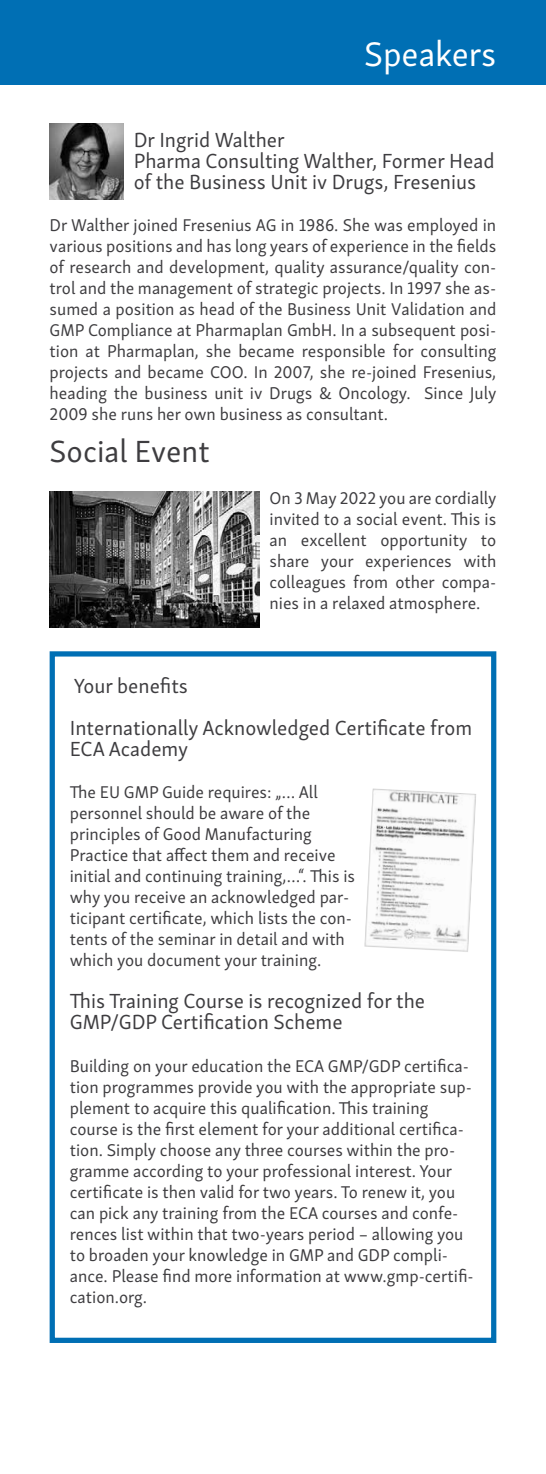
<style>
.page{position:relative;width:546px;height:1474px;background:#fff}
.page>*{position:absolute;margin:0;border:0;box-sizing:border-box;transform-origin:0 0}
.t1{font:35px "Skolar Sans Latn";color:#fff}
.t2{font:31.5px "Skolar Sans Latn";color:#3e3d40}
.t3{font:21px/21px "Skolar Sans Latn";color:#3e3d40}
.t4{font:17.5px/21px "Skolar Sans Latn";color:#3e3d40;text-align:justify}
</style>
<div class="page">
<div style="left:0;top:0;width:546px;height:84px;background:#006fb4"></div>
<img style="left:50px;top:124px;width:74px;height:75px">
<img style="left:50px;top:492px;width:209px;height:136px">
<div style="left:50px;top:651px;width:446px;height:691px;border:5px solid #006fb4"></div>
<img style="left:364px;top:788px;width:112px;height:164px">
<h1 class="t1" style="left:364px;top:28px;width:134px">Speakers</h1>
<p class="t3" style="left:134px;top:128px;width:362px">Dr Ingrid Walther<br>Pharma Consulting Walther, Former Head of the Business Unit iv Drugs, Fresenius</p>
<p class="t4" style="left:50px;top:213px;width:448px">Dr Walther joined Fresenius AG in 1986. She was employed in various positions and has long years of experience in the fields of research and development, quality assurance/quality con&shy;trol and the management of strategic projects. In 1997 she as&shy;sumed a position as head of the Business Unit Validation and GMP Compliance at Pharmaplan GmbH. In a subsequent posi&shy;tion at Pharmaplan, she became responsible for consulting projects and became COO. In 2007, she re-joined Fresenius, heading the business unit iv Drugs &amp; Oncology. Since July 2009 she runs her own business as consultant.</p>
<h2 class="t2" style="left:50px;top:427px;width:162px">Social Event</h2>
<p class="t4" style="left:269px;top:486px;width:228px">On 3 May 2022 you are cordially invited to a social event. This is an excellent opportunity to share your experiences with colleagues from other compa&shy;nies in a relaxed atmosphere.</p>
<p class="t3" style="left:70px;top:663px;width:404px;line-height:42px">Your benefits<br>Internationally Acknowledged Certificate from</p>
<p class="t3" style="left:70px;top:737px;width:120px">ECA Academy</p>
<p class="t4" style="left:70px;top:780px;width:287px;text-align:left">The EU GMP Guide requires: „… All personnel should be aware of the principles of Good Manufacturing Practice that affect them and receive initial and continuing training,…“. This is why you receive an acknowledged par&shy;ticipant certificate, which lists the con&shy;tents of the seminar in detail and with which you document your training.</p>
<p class="t3" style="left:70px;top:989px;width:357px">This Training Course is recognized for the<br>GMP/GDP Certification Scheme</p>
<p class="t4" style="left:70px;top:1053px;width:405px;text-align:left">Building on your education the ECA GMP/GDP certifica&shy;tion programmes provide you with the appropriate sup&shy;plement to acquire this qualification. This training course is the first element for your additional certifica&shy;tion. Simply choose any three courses within the pro&shy;gramme according to your professional interest. Your certificate is then valid for two years. To renew it, you can pick any training from the ECA courses and confe&shy;rences list within that two-years period – allowing you to broaden your knowledge in GMP and GDP compli&shy;ance. Please find more information at www.gmp-certifi&shy;cation.org.</p>
</div>
